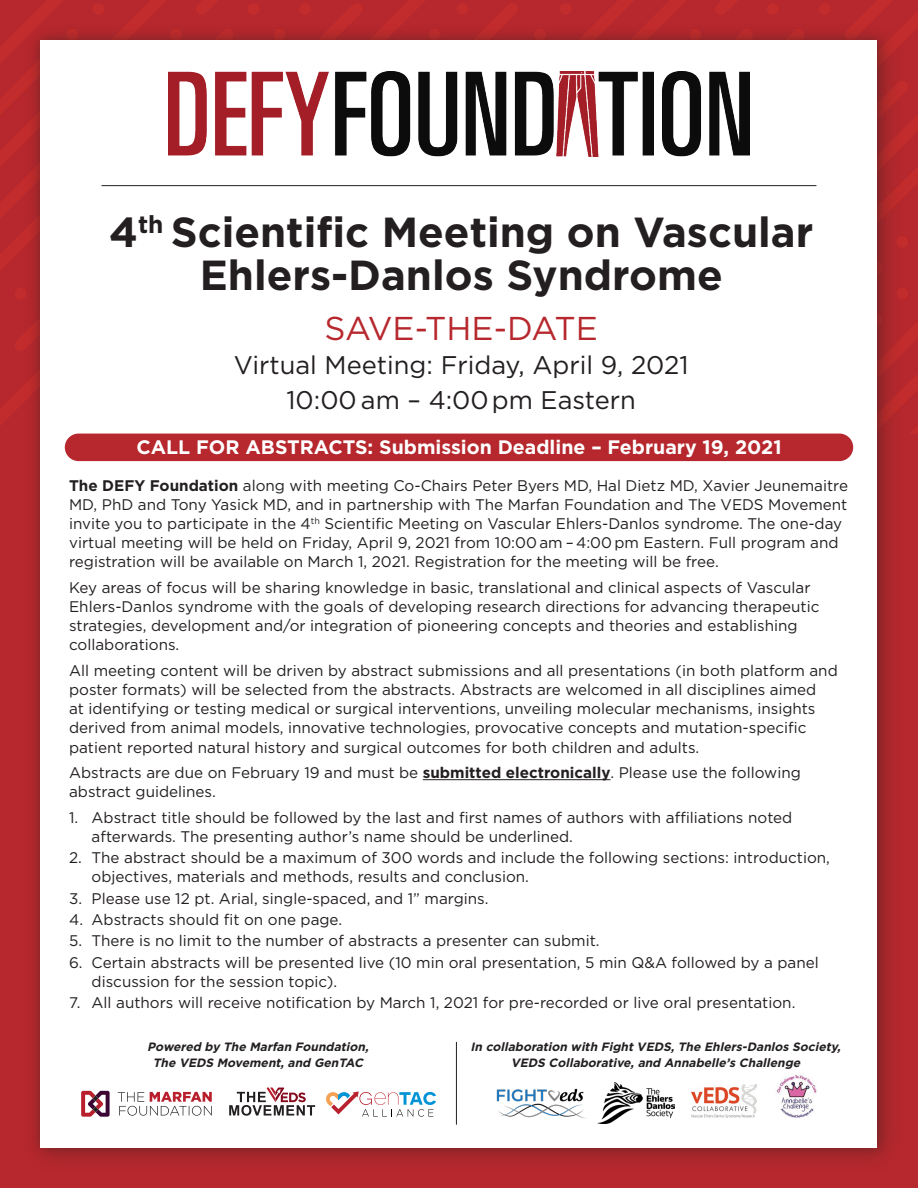
<style>
.page{position:relative;width:918px;height:1188px;background:#b6282d}
.page>*{position:absolute;margin:0;border:0;box-sizing:border-box;transform-origin:0 0}
.t1{font:700 42px/43.5px "Gotham";color:#231f20;text-align:center}
.t2{font:33px "Gotham";letter-spacing:-.01em;color:#b6282d}
.t3{font:25.5px "Gotham";color:#231f20}
.t4{font:700 19.5px "Gotham";color:#fff}
.t5{font:15.3px/19.2px "Gotham";color:#231f20}
.t6{font:italic 700 12px/16px "Gotham";color:#231f20;text-align:center}
.s1{font-weight:700}
</style>
<div class="page">
<svg style="left:0;top:0;width:918px;height:434px"></svg>
<div style="left:92px;top:3px;width:12px;height:12px;background:#c32c2c;border-radius:50%"></div>
<div style="left:248px;top:3px;width:11px;height:12px;background:#c32c2c;border-radius:50%"></div>
<div style="left:15px;top:288px;width:12px;height:11px;background:#c32c2c;border-radius:50%"></div>
<div style="left:299px;top:3px;width:12px;height:12px;background:#c32c2c;border-radius:50%"></div>
<div style="left:22px;top:21px;width:883px;height:1154px;background:#b3272c"></div>
<div style="left:31px;top:30px;width:856px;height:1127px;background:#231f20;opacity:.26"></div>
<div style="left:40px;top:40px;width:838px;height:1108px;background:#fff"></div>
<img style="left:776px;top:1075px;width:41px;height:43px">
<div style="left:65px;top:434px;width:788px;height:27px;background:#b6282d;border-radius:14px"></div>
<img style="left:169px;top:71px;width:580px;height:86px">
<svg style="left:81px;top:1091px;width:29px;height:26px"></svg>
<svg style="left:118px;top:1092px;width:94px;height:24px"></svg>
<svg style="left:229px;top:1088px;width:86px;height:28px"></svg>
<hr style="left:423px;top:779px;width:187px;height:1px;background:#231f20">
<hr style="left:102px;top:185px;width:714px;height:1px;background:#231f20">
<img style="left:597px;top:1082px;width:77px;height:41px">
<img style="left:496px;top:1088px;width:90px;height:31px">
<img style="left:692px;top:1084px;width:65px;height:34px">
<hr style="left:456px;top:1042px;width:1px;height:83px;background:#231f20">
<svg style="left:326px;top:1091px;width:110px;height:26px"></svg>
<p class="t1" style="left:109px;top:210px;width:706px">4<sup>th</sup> Scientific Meeting on Vascular<br>Ehlers-Danlos Syndrome</p>
<p class="t2" style="left:324px;top:307px;width:275px">SAVE-THE-DATE</p>
<p class="t3" style="left:234px;top:349px;width:456px">Virtual Meeting: Friday, April 9, 2021</p>
<p class="t3" style="left:287px;top:383px;width:351px">10:00 am – 4:00pm Eastern</p>
<p class="t4" style="left:136px;top:434px;width:647px">CALL FOR ABSTRACTS: Submission Deadline – February 19, 2021</p>
<p class="t5" style="left:69px;top:476px;width:780px"><span class="s1">The DEFY Foundation</span> along with meeting Co-Chairs Peter Byers MD, Hal Dietz MD, Xavier Jeunemaitre MD, PhD and Tony Yasick MD, and in partnership with The Marfan Foundation and The VEDS Movement invite you to participate in the 4<sup>th</sup> Scientific Meeting on Vascular Ehlers-Danlos syndrome. The one-day virtual meeting will be held on Friday, April 9, 2021 from 10:00 am – 4:00 pm Eastern. Full program and registration will be available on March 1, 2021. Registration for the meeting will be free.</p>
<p class="t5" style="left:69px;top:578px;width:752px">Key areas of focus will be sharing knowledge in basic, translational and clinical aspects of Vascular Ehlers-Danlos syndrome with the goals of developing research directions for advancing therapeutic strategies, development and/or integration of pioneering concepts and theories and establishing collaborations.</p>
<p class="t5" style="left:69px;top:661px;width:770px">All meeting content will be driven by abstract submissions and all presentations (in both platform and poster formats) will be selected from the abstracts. Abstracts are welcomed in all disciplines aimed<br>at identifying or testing medical or surgical interventions, unveiling molecular mechanisms, insights derived from animal models, innovative technologies, provocative concepts and mutation-specific patient reported natural history and surgical outcomes for both children and adults.</p>
<p class="t5" style="left:69px;top:763px;width:733px">Abstracts are due on February 19 and must be <span class="s1">submitted electronically</span>. Please use the following abstract guidelines.</p>
<p class="t5" style="left:92px;top:808px;width:702px;text-indent:-22px">1. Abstract title should be followed by the last and first names of authors with affiliations noted afterwards. The presenting author’s name should be underlined.</p>
<p class="t5" style="left:92px;top:848px;width:740px;text-indent:-22px">2. The abstract should be a maximum of 300 words and include the following sections: introduction, objectives, materials and methods, results and conclusion.</p>
<p class="t5" style="left:69px;top:888px;width:421px">3. Please use 12 pt. Arial, single-spaced, and 1” margins.</p>
<p class="t5" style="left:69px;top:910px;width:275px">4. Abstracts should fit on one page.</p>
<p class="t5" style="left:69px;top:931px;width:532px">5. There is no limit to the number of abstracts a presenter can submit.</p>
<p class="t5" style="left:92px;top:952px;width:729px;text-indent:-22px">6. Certain abstracts will be presented live (10 min oral presentation, 5 min Q&amp;A followed by a panel discussion for the session topic).</p>
<p class="t5" style="left:69px;top:993px;width:728px">7. All authors will receive notification by March 1, 2021 for pre-recorded or live oral presentation.</p>
<p class="t6" style="left:471px;top:1039px;width:375px">In collaboration with FightVEDS,The Ehlers-DanlosSociety,<br>VEDS Collaborative,and Annabelle’sChallenge</p>
<p class="t6" style="left:147px;top:1039px;width:226px">Powered by The Marfan Foundation,<br>The VEDS Movement,and GenTAC</p>
</div>
